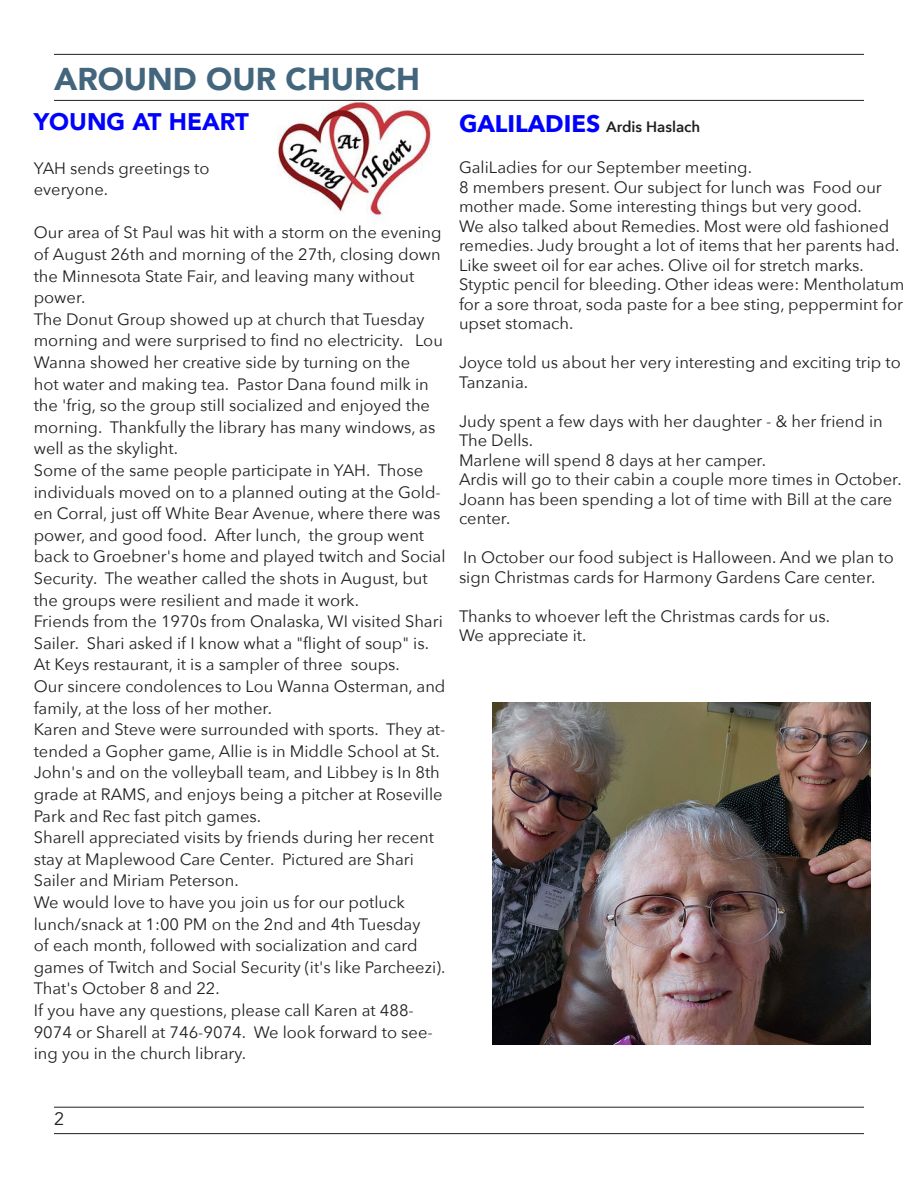
<style>
.page{position:relative;width:918px;height:1188px;background:#fff}
.page>*{position:absolute;margin:0;border:0;box-sizing:border-box;transform-origin:0 0}
.t1{font:900 31.5px "Avenir";color:#43667d}
.t2{font:900 24px "Avenir";color:#00f}
.t3{font:18px "Avenir";color:#231f20}
.t4{font:16.5px/21.6px "Avenir Next";color:#231f20}
.t5{font:600 15px "Avenir Next";color:#231f20}
.s1{font-weight:700;font-size:24px;color:#00f}
</style>
<div class="page">
<img style="left:278px;top:99px;width:154px;height:117px">
<hr style="left:54px;top:54px;width:810px;height:1px;background:#231f20">
<hr style="left:54px;top:100px;width:810px;height:1px;background:#231f20">
<hr style="left:54px;top:1133px;width:810px;height:1px;background:#231f20">
<hr style="left:54px;top:1107px;width:810px;height:1px;background:#231f20">
<img style="left:492px;top:702px;width:378px;height:342px">
<p class="t1" style="left:54px;top:53px;width:368px">AROUND OUR CHURCH</p>
<p class="t2" style="left:34px;top:101px;width:217px">YOUNG AT HEART</p>
<p class="t4" style="left:34px;top:156px;width:177px">YAH sends greetings to</p>
<p class="t4" style="left:34px;top:178px;width:76px">everyone.</p>
<p class="t4" style="left:34px;top:221px;width:409px">Our area of St Paul was hit with a storm on the evening of August 26th and morning of the 27th, closing down the Minnesota State Fair, and leaving many without power.</p>
<p class="t4" style="left:34px;top:307px;width:411px">The Donut Group showed up at church that Tuesday morning and were surprised to find no electricity. Lou Wanna showed her creative side by turning on the<br>hot water and making tea. Pastor Dana found milk in the 'frig, so the group still socialized and enjoyed the morning. Thankfully the library has many windows, as well as the skylight.</p>
<p class="t4" style="left:34px;top:459px;width:413px">Some of the same people participate in YAH. Those individuals moved on to a planned outing at the Gold&shy;en Corral, just off White Bear Avenue, where there was power, and good food. After lunch, the group went back to Groebner's home and played twitch and Social Security. The weather called the shots in August, but the groups were resilient and made it work.</p>
<p class="t4" style="left:34px;top:610px;width:411px">Friends from the 1970s from Onalaska, WI visited Shari<br>Sailer. Shari asked if I know what a "flight of soup" is.<br>At Keys restaurant, it is a sampler of three soups.</p>
<p class="t4" style="left:34px;top:675px;width:413px">Our sincere condolences to Lou Wanna Osterman, and family, at the loss of her mother.</p>
<p class="t4" style="left:34px;top:718px;width:413px">Karen and Steve were surrounded with sports. They at&shy;tended a Gopher game, Allie is in Middle School at St.<br>John's and on the volleyball team, and Libbey is In 8th grade at RAMS, and enjoys being a pitcher at Roseville Park and Rec fast pitch games.</p>
<p class="t4" style="left:34px;top:826px;width:402px">Sharell appreciated visits by friends during her recent stay at Maplewood Care Center. Pictured are Shari<br>Sailer and Miriam Peterson.</p>
<p class="t4" style="left:34px;top:891px;width:413px">We would love to have you join us for our potluck lunch/snack at 1:00 PM on the 2nd and 4th Tuesday<br>of each month, followed with socialization and card games of Twitch and Social Security (it's like Parcheezi).</p>
<p class="t4" style="left:34px;top:977px;width:188px">That's October 8 and 22.</p>
<p class="t4" style="left:34px;top:999px;width:400px">If you have any questions, please call Karen at 488-<br>9074 or Sharell at 746-9074. We look forward to see&shy;ing you in the church library.</p>
<p class="t5" style="left:459px;top:114px;width:243px"><span class="s1">GALILADIES</span> Ardis Haslach</p>
<p class="t4" style="left:459px;top:156px;width:295px">GaliLadies for our September meeting.</p>
<p class="t4" style="left:459px;top:176px;width:424px;line-height:19.5px">8 members present. Our subject for lunch was Food our mother made. Some interesting things but very good.</p>
<p class="t4" style="left:459px;top:215px;width:447px;line-height:19.5px">We also talked about Remedies. Most were old fashioned remedies. Judy brought a lot of items that her parents had.<br>Like sweet oil for ear aches. Olive oil for stretch marks.<br>Styptic pencil for bleeding. Other ideas were: Mentholatum for a sore throat, soda paste for a bee sting, peppermint for upset stomach.</p>
<p class="t4" style="left:459px;top:352px;width:443px;line-height:19.5px">Joyce told us about her very interesting and exciting trip to<br>Tanzania.</p>
<p class="t4" style="left:459px;top:410px;width:425px;line-height:19.5px">Judy spent a few days with her daughter - &amp; her friend in<br>The Dells.</p>
<p class="t4" style="left:459px;top:448px;width:309px">Marlene will spend 8 days at her camper.</p>
<p class="t4" style="left:459px;top:468px;width:444px">Ardis will go to their cabin a couple more times in October.</p>
<p class="t4" style="left:459px;top:488px;width:435px;line-height:19.5px">Joann has been spending a lot of time with Bill at the care center.</p>
<p class="t4" style="left:459px;top:547px;width:436px;line-height:19.5px">In October our food subject is Halloween. And we plan to sign Christmas cards for Harmony Gardens Care center.</p>
<p class="t4" style="left:459px;top:604px;width:373px">Thanks to whoever left the Christmas cards for us.</p>
<p class="t4" style="left:459px;top:624px;width:129px">We appreciate it.</p>
<p class="t3" style="left:54px;top:1108px;width:12px">2</p>
</div>
